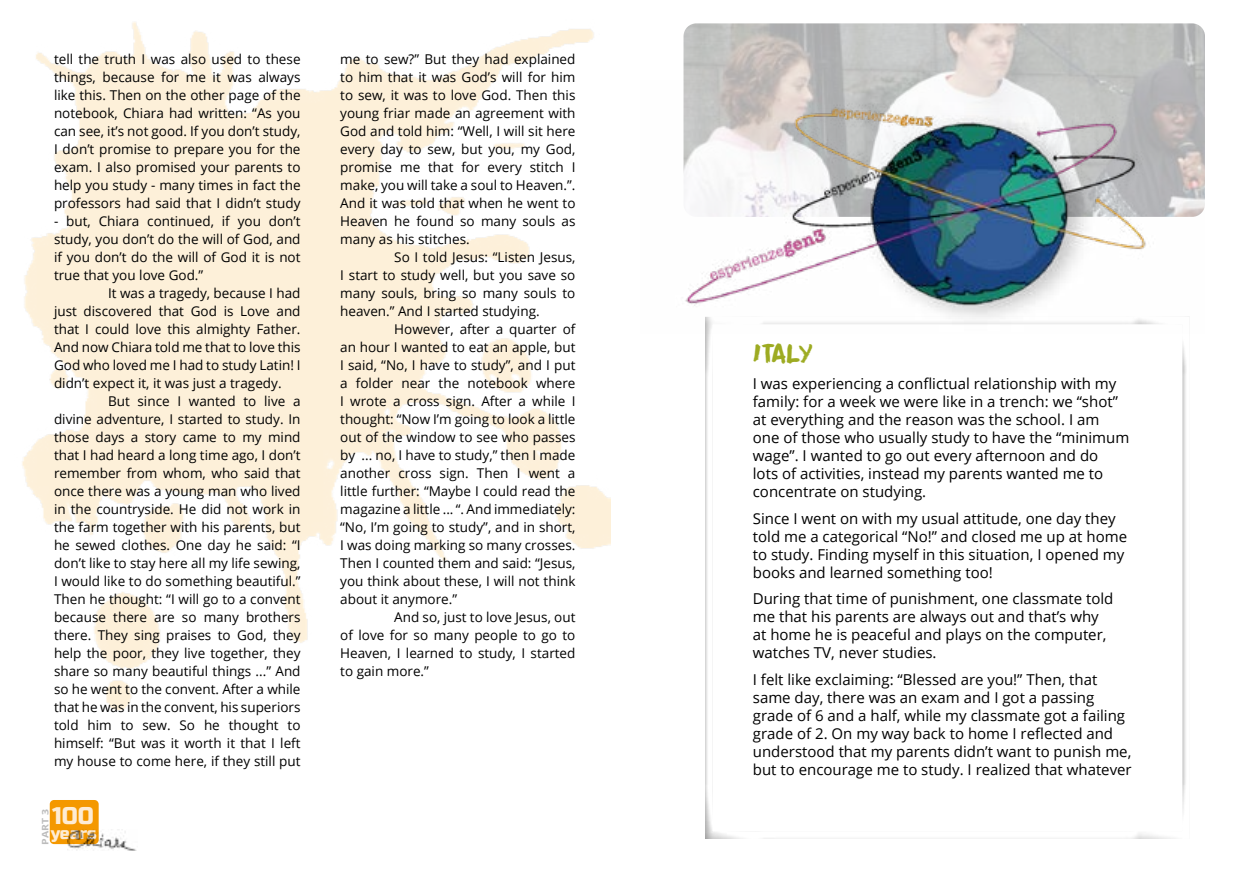
<style>
.page{position:relative;width:1259px;height:893px;background:#fff}
.page>*{position:absolute;margin:0;border:0;box-sizing:border-box;transform-origin:0 0}
.t1{font:27px "Apex Brush DEMO";letter-spacing:-.045em;color:#9dab22}
.t2{font:24px "Russo One";color:#feecd4}
.t3{font:16.5px "Russo One";color:#feecd4}
.t4{font:15px/18px "Open Sans";color:#000}
.t5{font:13.5px/18px "Open Sans";color:#000;text-align:justify}
.t6{font:700 8.85px "Open Sans";color:#bcbcbc;scale:1.18 1}
</style>
<div class="page">
<div style="left:50px;top:800px;width:49px;height:44px;background:#f49800;border-radius:4px"></div>
<img style="left:67px;top:830px;width:69px;height:20px">
<img style="left:22px;top:22px;width:588px;height:689px">
<img style="left:683px;top:23px;width:522px;height:185px">
<img style="left:683px;top:81px;width:521px;height:252px">
<p class="t5" style="left:54px;top:50px;width:248px">tell the truth I was also used to these things, because for me it was always like this. Then on the other page of the notebook, Chiara had written: “As you can see, it’s not good. If you don’t study, I don’t promise to prepare you for the exam. I also promised your parents to help you study - many times in fact the professors had said that I didn’t study</p>
<p class="t5" style="left:54px;top:212px;width:248px">- but, Chiara continued, if you don’t</p>
<p class="t5" style="left:54px;top:230px;width:248px">study, you don’t do the will of God, and</p>
<p class="t5" style="left:54px;top:248px;width:248px">if you don’t do the will of God it is not</p>
<p class="t5" style="left:54px;top:266px;width:151px">true that you love God.”</p>
<p class="t5" style="left:108px;top:284px;width:194px">It was a tragedy, because I had</p>
<p class="t5" style="left:54px;top:302px;width:248px">just discovered that God is Love and</p>
<p class="t5" style="left:54px;top:320px;width:248px">that I could love this almighty Father.</p>
<p class="t5" style="left:54px;top:338px;width:248px">And now Chiara told me that to love this</p>
<p class="t5" style="left:54px;top:356px;width:248px">God who loved me I had to study Latin! I</p>
<p class="t5" style="left:54px;top:374px;width:229px">didn’t expect it, it was just a tragedy.</p>
<p class="t5" style="left:108px;top:392px;width:194px">But since I wanted to live a</p>
<p class="t5" style="left:54px;top:410px;width:248px">divine adventure, I started to study. In</p>
<p class="t5" style="left:54px;top:428px;width:248px">those days a story came to my mind</p>
<p class="t5" style="left:54px;top:446px;width:248px">that I had heard a long time ago, I don’t</p>
<p class="t5" style="left:54px;top:464px;width:248px">remember from whom, who said that</p>
<p class="t5" style="left:54px;top:482px;width:248px">once there was a young man who lived</p>
<p class="t5" style="left:54px;top:500px;width:248px">in the countryside. He did not work in</p>
<p class="t5" style="left:54px;top:518px;width:248px">the farm together with his parents, but</p>
<p class="t5" style="left:54px;top:536px;width:248px">he sewed clothes. One day he said: “I</p>
<p class="t5" style="left:54px;top:554px;width:248px">don’t like to stay here all my life sewing,</p>
<p class="t5" style="left:54px;top:572px;width:248px">I would like to do something beautiful.”</p>
<p class="t5" style="left:54px;top:590px;width:248px">Then he thought: “I will go to a convent</p>
<p class="t5" style="left:54px;top:608px;width:248px">because there are so many brothers</p>
<p class="t5" style="left:54px;top:626px;width:248px">there. They sing praises to God, they</p>
<p class="t5" style="left:54px;top:644px;width:248px">help the poor, they live together, they</p>
<p class="t5" style="left:54px;top:662px;width:248px">share so many beautiful things ...” And</p>
<p class="t5" style="left:54px;top:680px;width:248px">so he went to the convent. After a while</p>
<p class="t5" style="left:54px;top:698px;width:248px">that he was in the convent, his superiors</p>
<p class="t5" style="left:54px;top:716px;width:248px">told him to sew. So he thought to</p>
<p class="t5" style="left:54px;top:734px;width:248px">himself: “But was it worth it that I left</p>
<p class="t5" style="left:54px;top:752px;width:248px">my house to come here, if they still put</p>
<h2 class="t2" style="left:52px;top:802px;width:43px">100</h2>
<p class="t3" style="left:51px;top:824px;width:48px">years</p>
<p class="t6" style="left:39px;top:845px;width:32px;rotate:-90deg">PART 3</p>
<p class="t5" style="left:340px;top:50px;width:237px">me to sew?” But they had explained</p>
<p class="t5" style="left:340px;top:68px;width:237px">to him that it was God’s will for him</p>
<p class="t5" style="left:340px;top:86px;width:237px">to sew, it was to love God. Then this</p>
<p class="t5" style="left:340px;top:104px;width:237px">young friar made an agreement with</p>
<p class="t5" style="left:340px;top:122px;width:237px">God and told him: “Well, I will sit here</p>
<p class="t5" style="left:340px;top:140px;width:237px">every day to sew, but you, my God,</p>
<p class="t5" style="left:340px;top:158px;width:237px">promise me that for every stitch I</p>
<p class="t5" style="left:340px;top:176px;width:237px">make, you will take a soul to Heaven.”.</p>
<p class="t5" style="left:340px;top:194px;width:237px">And it was told that when he went to</p>
<p class="t5" style="left:340px;top:212px;width:237px">Heaven he found so many souls as</p>
<p class="t5" style="left:340px;top:230px;width:131px">many as his stitches.</p>
<p class="t5" style="left:394px;top:248px;width:183px">So I told Jesus: “Listen Jesus,</p>
<p class="t5" style="left:340px;top:266px;width:237px">I start to study well, but you save so</p>
<p class="t5" style="left:340px;top:284px;width:237px">many souls, bring so many souls to</p>
<p class="t5" style="left:340px;top:302px;width:201px">heaven.” And I started studying.</p>
<p class="t5" style="left:394px;top:320px;width:183px">However, after a quarter of</p>
<p class="t5" style="left:340px;top:338px;width:237px">an hour I wanted to eat an apple, but</p>
<p class="t5" style="left:340px;top:356px;width:237px">I said, “No, I have to study”, and I put</p>
<p class="t5" style="left:340px;top:374px;width:237px">a folder near the notebook where</p>
<p class="t5" style="left:340px;top:392px;width:237px">I wrote a cross sign. After a while I</p>
<p class="t5" style="left:340px;top:410px;width:237px">thought: “Now I’m going to look a little</p>
<p class="t5" style="left:340px;top:428px;width:237px">out of the window to see who passes</p>
<p class="t5" style="left:340px;top:446px;width:237px">by ... no, I have to study,” then I made</p>
<p class="t5" style="left:340px;top:464px;width:237px">another cross sign. Then I went a</p>
<p class="t5" style="left:340px;top:482px;width:237px">little further: “Maybe I could read the</p>
<p class="t5" style="left:340px;top:500px;width:237px">magazine a little ... “. And immediately:</p>
<p class="t5" style="left:340px;top:518px;width:237px">“No, I’m going to study”, and in short,</p>
<p class="t5" style="left:340px;top:536px;width:237px">I was doing marking so many crosses.</p>
<p class="t5" style="left:340px;top:554px;width:237px">Then I counted them and said: “Jesus,</p>
<p class="t5" style="left:340px;top:572px;width:237px">you think about these, I will not think</p>
<p class="t5" style="left:340px;top:590px;width:118px">about it anymore.”</p>
<p class="t5" style="left:394px;top:608px;width:183px">And so, just to love Jesus, out</p>
<p class="t5" style="left:340px;top:626px;width:237px">of love for so many people to go to</p>
<p class="t5" style="left:340px;top:644px;width:237px">Heaven, I learned to study, I started</p>
<p class="t5" style="left:340px;top:662px;width:90px">to gain more.”</p>
<h1 class="t1" style="left:753px;top:337px;width:62px">Italy</h1>
<p class="t4" style="left:753px;top:375px;width:378px">I was experiencing a conflictual relationship with my family: for a week we were like in a trench: we “shot” at everything and the reason was the school. I am one of those who usually study to have the “minimum wage”. I wanted to go out every afternoon and do<br>lots of activities, instead my parents wanted me to concentrate on studying.</p>
<p class="t4" style="left:753px;top:509px;width:376px">Since I went on with my usual attitude, one day they told me a categorical “No!” and closed me up at home to study. Finding myself in this situation, I opened my books and learned something too!</p>
<p class="t4" style="left:753px;top:590px;width:362px">During that time of punishment, one classmate told me that his parents are always out and that’s why at home he is peaceful and plays on the computer, watches TV, never studies.</p>
<p class="t4" style="left:753px;top:670px;width:380px">I felt like exclaiming: “Blessed are you!” Then, that same day, there was an exam and I got a passing grade of 6 and a half, while my classmate got a failing grade of 2. On my way back to home I reflected and understood that my parents didn’t want to punish me, but to encourage me to study. I realized that whatever</p>
</div>
